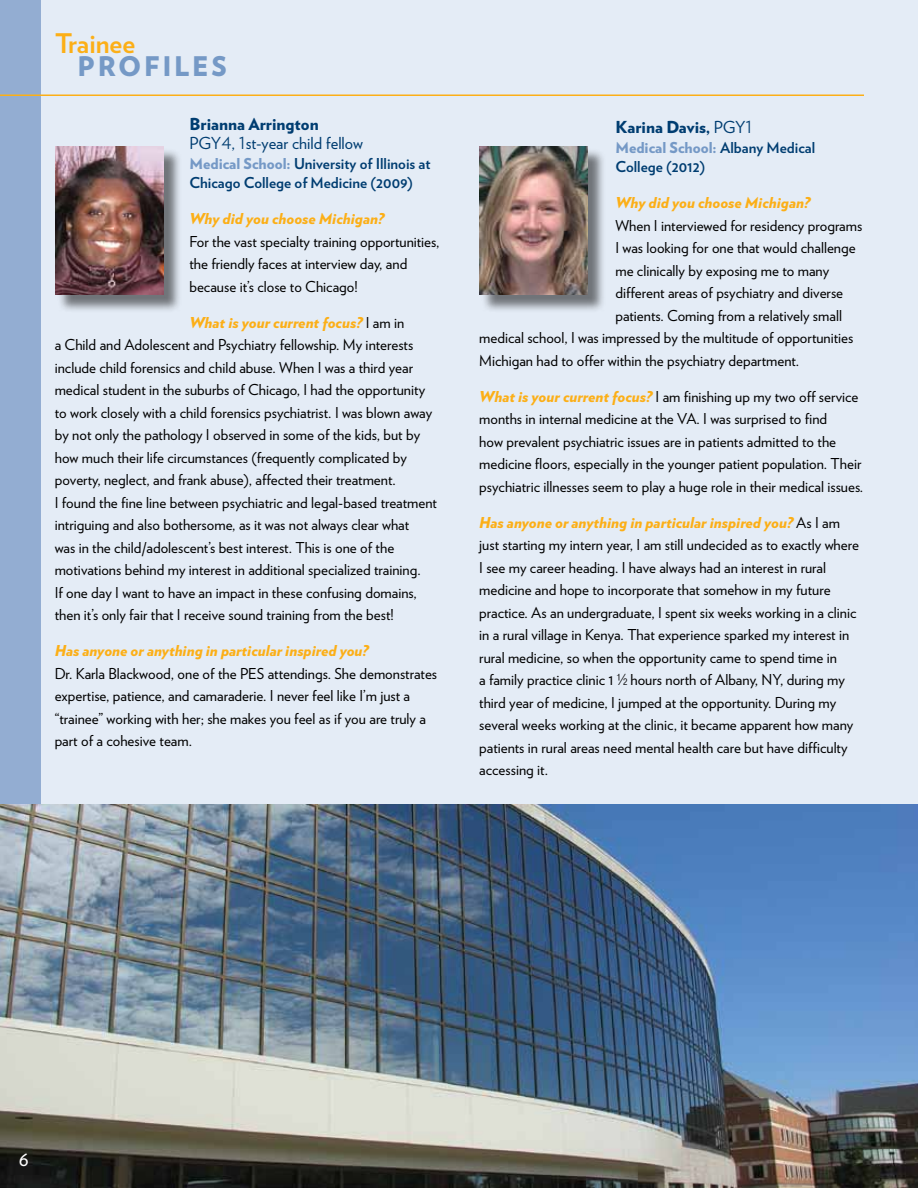
<style>
.page{position:relative;width:918px;height:1188px;background:#fff}
.page>*{position:absolute;margin:0;border:0;box-sizing:border-box;transform-origin:0 0}
.t1{font:900 27px "Verlag";letter-spacing:.1em;color:#7599c6}
.t2{font:700 27px "Verlag";color:#fcaf17}
.t3{font:21px "Verlag";color:#fff}
.t4{font:16.5px/19.5px "Verlag";color:#003d71}
.t5{font:900 16.5px "Verlag";color:#003d71}
.t6{font:15px/22.5px "Verlag";color:#000}
.t7{font:700 15px/19.5px "Verlag";color:#003d71}
.t8{font:italic 900 15px "Verlag";color:#fcaf17}
.s1{font-weight:900}
.s2{font-weight:300;font-size:21px}
.s3{font-weight:900;color:#7599c6}
.s4{font-weight:900;font-style:italic;color:#fcaf17}
.s5{font-weight:400}
.s6{font-family:"Helvetica";font-weight:300;font-stretch:condensed}
</style>
<div class="page">
<div style="left:1px;top:0;width:917px;height:835px;background:#e4ecf6"></div>
<div style="left:0;top:0;width:40px;height:831px;background:#93add2"></div>
<img style="left:0;top:805px;width:918px;height:383px">
<div style="left:58px;top:148px;width:124px;height:166px;background:#000;opacity:.51"></div>
<img style="left:55px;top:146px;width:108px;height:149px">
<div style="left:482px;top:148px;width:124px;height:166px;background:#000;opacity:.51"></div>
<img style="left:479px;top:146px;width:108px;height:149px">
<hr style="left:0;top:94px;width:864px;height:2px;background:#fcaf17">
<h1 class="t2" style="left:55px;top:22px;width:82px">Trainee</h1>
<h1 class="t1" style="left:78px;top:44px;width:132px">profiles</h1>
<p class="t4" style="left:189px;top:113px;width:175px"><span class="s1">Brianna Arrington<br></span>PGY<span class="s2">4</span>, <span class="s2">1</span>st-year child fellow</p>
<p class="t7" style="left:189px;top:153px;width:243px"><span class="s3">Medical School:</span> University of I llinois at<br>Chicago College of Medicine (2009)</p>
<p class="t8" style="left:189px;top:206px;width:196px">Why did you choose Michigan?</p>
<p class="t6" style="left:189px;top:229px;width:252px">For the vast specialty training opportunities, the friendly faces at interview day, and because it’s close to Chicago!</p>
<p class="t6" style="left:55px;top:310px;width:384px;text-indent:135px"><span class="s4">What is your current focus?</span> I am in<br>a Child and Adolescent and Psychiatry fellowship. My interests include child forensics and child abuse. When I was a third year medical student in the suburbs of Chicago, I had the opportunity to work closely with a child forensics psychiatrist. I was blown away by not only the pathology I observed in some of the kids, but by how much their life circumstances (frequently complicated by poverty, neglect, and frank abuse), affected their treatment.<br>I found the fine line between psychiatric and legal-based treatment intriguing and also bothersome, as it was not always clear what<br>was in the child/adolescent’s best interest. This is one of the motivations behind my interest in additional specialized training.<br>If one day I want to have an impact in these confusing domains, then it’s only fair that I receive sound training from the best!</p>
<p class="t8" style="left:55px;top:638px;width:315px">Has anyone or anything in particular inspired you?</p>
<p class="t6" style="left:55px;top:661px;width:194px">Dr. Karla Blackwood, one of the PES</p>
<p class="t6" style="left:55px;top:661px;width:384px;text-indent:213px">attendings. She demonstrates expertise, patience, and camaraderie. I never feel like I ’m just a “trainee” working with her; she makes you feel as if you are truly a part of a cohesive team.</p>
<p class="t5" style="left:615px;top:114px;width:139px">Karina Davis, <span class="s5">PGY</span><span class="s2">1</span></p>
<p class="t7" style="left:615px;top:137px;width:201px"><span class="s3">Medical School:</span> Albany Medical<br>College (2012)</p>
<p class="t8" style="left:615px;top:191px;width:196px">Why did you choose Michigan?</p>
<p class="t6" style="left:615px;top:213px;width:248px">When I interviewed for residency programs</p>
<p class="t6" style="left:615px;top:236px;width:242px">I was looking for one that would challenge</p>
<p class="t6" style="left:615px;top:258px;width:215px">me clinically by exposing me to many</p>
<p class="t6" style="left:615px;top:281px;width:229px">different areas of psychiatry and diverse</p>
<p class="t6" style="left:615px;top:303px;width:228px">patients. Coming from a relatively small</p>
<p class="t6" style="left:479px;top:326px;width:376px">medical school, I was impressed by the multitude of opportunities</p>
<p class="t6" style="left:479px;top:348px;width:322px">Michigan had to offer within the psychiatry department.</p>
<p class="t6" style="left:479px;top:384px;width:386px"><span class="s4">What is your current focus?</span> I am finishing up my two off service months in internal medicine at the VA. I was surprised to find<br>how prevalent psychiatric issues are in patients admitted to the medicine floors, especially in the younger patient population. Their psychiatric illnesses seem to play a huge role in their medical issues.</p>
<p class="t6" style="left:479px;top:510px;width:381px"><span class="s4">Has anyone or anything in particular inspired you?</span> As I am just starting my intern year, I am still undecided as to exactly where I see my career heading. I have always had an interest in rural medicine and hope to incorporate that somehow in my future practice. As an undergraduate, I spent six weeks working in a clinic in a rural village in Kenya. That experience sparked my interest in rural medicine, so when the opportunity came to spend time in<br>a family practice clinic 1 <span class="s6">½</span> hours north of Albany, NY, during my third year of medicine, I jumped at the opportunity. During my several weeks working at the clinic, it became apparent how many patients in rural areas need mental health care but have difficulty accessing it.</p>
<h2 class="t3" style="left:19px;top:1143px;width:12px">6</h2>
</div>
